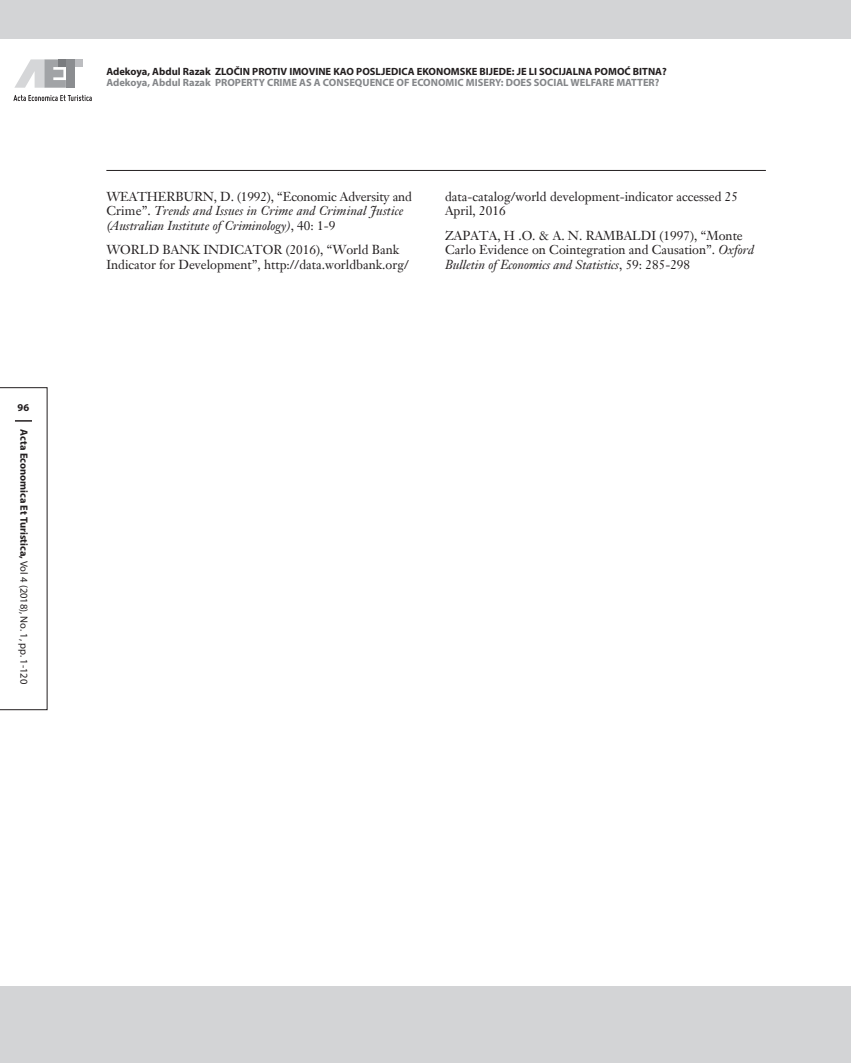
<style>
.page{position:relative;width:851px;height:1063px;background:#fff}
.page>*{position:absolute;margin:0;border:0;box-sizing:border-box;transform-origin:0 0}
.t1{font:12.75px/14.2px "Janson HR";color:#231f20}
.t2{font:italic 12.75px/14.2px "Janson HR";letter-spacing:.01em;color:#231f20}
.t3{font:700 10.5px "Myriad Pro";color:#231f20}
.t4{font:700 10.5px "Myriad Pro";color:#848689}
.s1{font-weight:400}
.s2{font-style:normal}
.s3{font-style:italic}
</style>
<div class="page">
<div style="left:0;top:0;width:850px;height:38px;background:#d3d4d6"></div>
<div style="left:0;top:986px;width:850px;height:77px;background:#d3d4d6"></div>
<svg style="left:0;top:387px;width:47px;height:323px"></svg>
<hr style="left:106px;top:170px;width:659px;height:1px;background:#231f20">
<svg style="left:14px;top:59px;width:52px;height:29px"></svg>
<div style="left:66px;top:59px;width:9px;height:29px;background:#8b8d90"></div>
<div style="left:58px;top:59px;width:8px;height:8px;background:#7a7c7f"></div>
<div style="left:75px;top:59px;width:7px;height:8px;background:#bcbdc0"></div>
<svg style="left:14px;top:95px;width:78px;height:6px"></svg>
<p class="t3" style="left:17px;top:401px;width:13px">96</p>
<p class="t3" style="left:31px;top:429px;width:256px;rotate:90deg">Acta Economica Et Turistica, <span class="s1">Vol 4 (2018), No. 1, pp. 1-120</span></p>
<p class="t3" style="left:106px;top:64px;width:562px">Adekoya, Abdul Razak ZLOČIN PROTIV IMOVINE KAO POSLJEDICA EKONOMSKE BIJEDE: JE LI SOCIJALNA POMOĆ BITNA?</p>
<p class="t4" style="left:106px;top:76px;width:554px">Adekoya, Abdul Razak PROPERTY CRIME AS A CONSEQUENCE OF ECONOMIC MISERY: DOES SOCIAL WELFARE MATTER?</p>
<p class="t2" style="left:106px;top:190px;width:307px"><span class="s2">WEATHERBURN, D. (1992), “Economic Adversity and<br>Crime”.</span> Trends and Issues in Crime and Criminal Justice (Australian Institute of Criminology)<span class="s2">, 40: 1-9</span></p>
<p class="t1" style="left:106px;top:243px;width:304px">WORLD BANK INDICATOR (2016), “World Bank<br>Indicator for Development”, http://data.worldbank.org/</p>
<p class="t1" style="left:445px;top:189px;width:294px">data-catalog/world development-indicator accessed 25<br>April, 2016</p>
<p class="t1" style="left:445px;top:229px;width:310px">ZAPATA, H .O. &amp; A. N. RAMBALDI (1997), “Monte<br>Carlo Evidence on Cointegration and Causation”. <span class="s3">Oxford<br>Bulletin of Economics and Statistics</span>, 59: 285-298</p>
</div>
